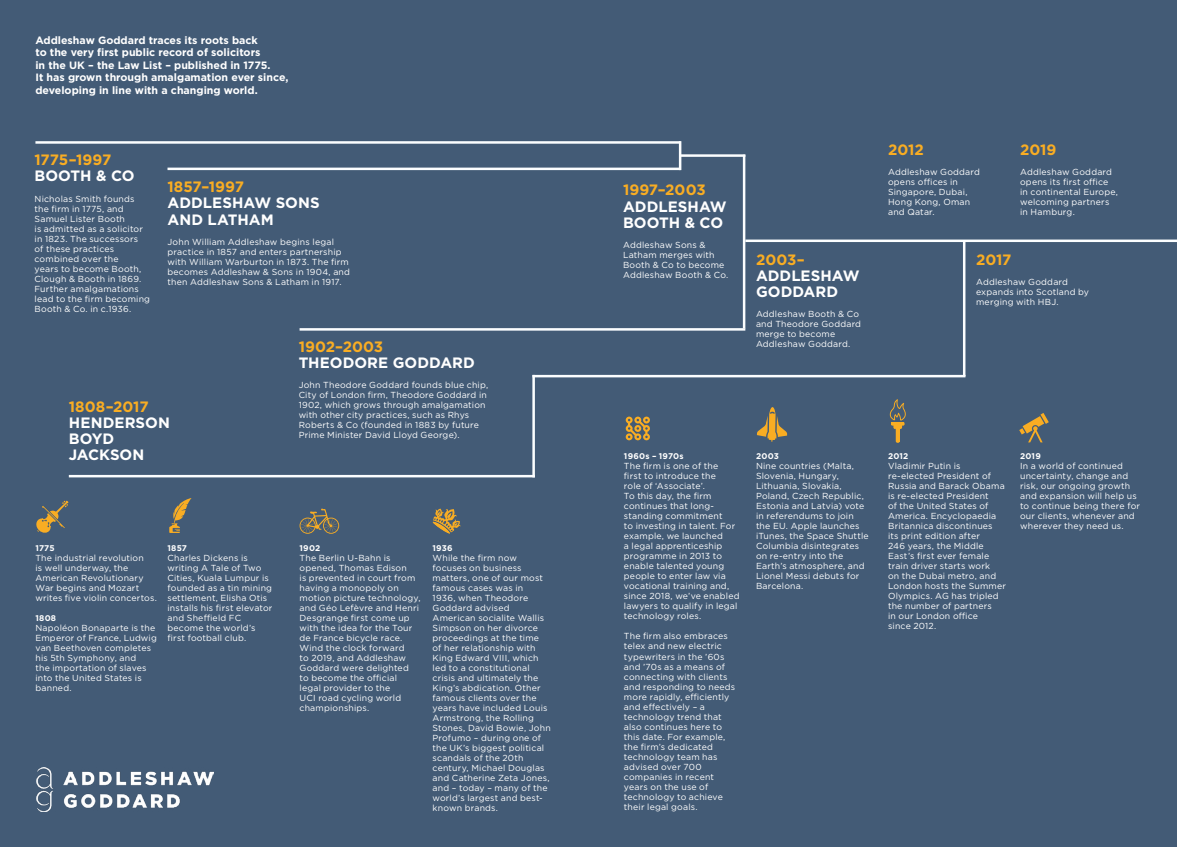
<style>
.page{position:relative;width:1177px;height:847px;background:#fff}
.page>*{position:absolute;margin:0;border:0;box-sizing:border-box;transform-origin:0 0}
.t1{font:700 15px/16.2px "Gotham";color:#fff}
.t2{font:700 15px "Gotham";color:#f9ad23}
.t3{font:700 10.62px/12.5px "Gotham";color:#fff}
.t4{font:8.75px/10px "Gotham";letter-spacing:.02em;color:#fff}
.t5{font:700 8.25px "Gotham";letter-spacing:.025em;color:#fff}
</style>
<div class="page">
<div style="left:0;top:0;width:1176px;height:847px;background:#435b76"></div>
<hr style="left:35px;top:141px;width:645px;height:3px;background:#fcfeff">
<hr style="left:679px;top:141px;width:2px;height:29px;background:#fcfeff">
<hr style="left:742px;top:155px;width:3px;height:173px;background:#fcfeff">
<hr style="left:962px;top:241px;width:3px;height:135px;background:#fcfeff">
<hr style="left:532px;top:375px;width:3px;height:102px;background:#fcfeff">
<hr style="left:167px;top:168px;width:513px;height:2px;background:#fcfeff">
<hr style="left:680px;top:154px;width:65px;height:3px;background:#fcfeff">
<hr style="left:299px;top:328px;width:446px;height:3px;background:#fcfeff">
<hr style="left:69px;top:475px;width:466px;height:2px;background:#fcfeff">
<hr style="left:532px;top:375px;width:433px;height:2px;background:#fcfeff">
<hr style="left:745px;top:240px;width:431px;height:2px;background:#fcfeff">
<svg style="left:432px;top:508px;width:28px;height:26px"></svg>
<svg style="left:299px;top:508px;width:40px;height:26px"></svg>
<svg style="left:1019px;top:413px;width:29px;height:29px"></svg>
<svg style="left:889px;top:399px;width:16px;height:44px"></svg>
<hr style="left:896px;top:428px;width:3px;height:14px;background:#f9ad23">
<svg style="left:757px;top:407px;width:30px;height:35px"></svg>
<svg style="left:169px;top:498px;width:22px;height:35px"></svg>
<svg style="left:36px;top:500px;width:33px;height:33px"></svg>
<svg style="left:625px;top:417px;width:25px;height:23px"></svg>
<img style="left:36px;top:767px;width:178px;height:45px">
<p class="t3" style="left:35px;top:34px;width:254px">Addleshaw Goddard traces its roots back<br>to the very first public record of solicitors<br>in the UK – the Law List – published in 1775.<br>It has grown through amalgamation ever since, developing in line with a changing world.</p>
<h1 class="t2" style="left:35px;top:149px;width:78px">1775–1997</h1>
<h1 class="t1" style="left:35px;top:167px;width:102px">BOOTH &amp; CO</h1>
<p class="t4" style="left:35px;top:194px;width:117px">Nicholas Smith founds the firm in 1775, and<br>Samuel Lister Booth<br>is admitted as a solicitor in 1823. The successors<br>of these practices combined over the<br>years to become Booth,<br>Clough &amp; Booth in 1869.<br>Further amalgamations lead to the firm becoming<br>Booth &amp; Co. in c.1936.</p>
<h1 class="t2" style="left:167px;top:177px;width:78px">1857–1997</h1>
<h1 class="t1" style="left:167px;top:195px;width:154px">ADDLESHAW SONS<br>AND LATHAM</h1>
<p class="t4" style="left:167px;top:236px;width:184px">John William Addleshaw begins legal practice in 1857 and enters partnership with William Warburton in 1873. The firm becomes Addleshaw &amp; Sons in 1904, and then Addleshaw Sons &amp; Latham in 1917.</p>
<h1 class="t2" style="left:69px;top:396px;width:81px">1808–2017</h1>
<h1 class="t1" style="left:69px;top:414px;width:102px">HENDERSON<br>BOYD<br>JACKSON</h1>
<h1 class="t2" style="left:299px;top:337px;width:86px">1902–2003</h1>
<h1 class="t1" style="left:299px;top:355px;width:178px">THEODORE GODDARD</h1>
<p class="t4" style="left:299px;top:380px;width:191px">John Theodore Goddard founds blue chip, City of London firm, Theodore Goddard in 1902, which grows through amalgamation with other city practices, such as Rhys Roberts &amp; Co (founded in 1883 by future Prime Minister David Lloyd George).</p>
<p class="t5" style="left:35px;top:542px;width:21px">1775</p>
<p class="t4" style="left:35px;top:553px;width:123px">The industrial revolution<br>is well underway, the<br>American Revolutionary<br>War begins and Mozart writes five violin concertos.</p>
<p class="t5" style="left:35px;top:613px;width:22px">1808</p>
<p class="t4" style="left:35px;top:623px;width:123px">Napoléon Bonaparte is the<br>Emperor of France, Ludwig van Beethoven completes his 5th Symphony, and<br>the importation of slaves into the United States is banned.</p>
<p class="t5" style="left:167px;top:543px;width:21px">1857</p>
<p class="t4" style="left:167px;top:553px;width:106px">Charles Dickens is writing A Tale of Two<br>Cities, Kuala Lumpur is founded as a tin mining settlement, Elisha Otis installs his first elevator and Sheffield FC become the world’s first football club.</p>
<p class="t5" style="left:299px;top:543px;width:22px">1902</p>
<p class="t4" style="left:299px;top:553px;width:122px">The Berlin U-Bahn is opened, Thomas Edison<br>is prevented in court from having a monopoly on motion picture technology, and Géo Lefèvre and Henri<br>Desgrange first come up with the idea for the Tour de France bicycle race.<br>Wind the clock forward<br>to 2019, and Addleshaw<br>Goddard were delighted<br>to become the official legal provider to the<br>UCI road cycling world championships.</p>
<p class="t5" style="left:432px;top:543px;width:22px">1936</p>
<p class="t4" style="left:432px;top:553px;width:120px">While the firm now focuses on business matters, one of our most famous cases was in<br>1936, when Theodore<br>Goddard advised<br>American socialite Wallis<br>Simpson on her divorce proceedings at the time<br>of her relationship with<br>King Edward VIII, which led to a constitutional crisis and ultimately the<br>King’s abdication. Other famous clients over the years have included Louis<br>Armstrong, the Rolling<br>Stones, David Bowie, John<br>Profumo – during one of the UK’s biggest political scandals of the 20th century, Michael Douglas and Catherine Zeta Jones, and – today – many of the world’s largest and best&shy;known brands.</p>
<h1 class="t2" style="left:623px;top:180px;width:84px">1997–2003</h1>
<h1 class="t1" style="left:623px;top:198px;width:105px">ADDLESHAW<br>BOOTH &amp; CO</h1>
<p class="t4" style="left:623px;top:240px;width:107px">Addleshaw Sons &amp;<br>Latham merges with<br>Booth &amp; Co to become<br>Addleshaw Booth &amp; Co.</p>
<h1 class="t2" style="left:756px;top:250px;width:50px">2003–</h1>
<h1 class="t1" style="left:756px;top:268px;width:105px">ADDLESHAW<br>GODDARD</h1>
<p class="t4" style="left:756px;top:309px;width:107px">Addleshaw Booth &amp; Co and Theodore Goddard merge to become<br>Addleshaw Goddard.</p>
<h1 class="t2" style="left:888px;top:140px;width:37px">2012</h1>
<p class="t4" style="left:888px;top:167px;width:93px">Addleshaw Goddard opens offices in<br>Singapore, Dubai,<br>Hong Kong, Oman and Qatar.</p>
<h1 class="t2" style="left:976px;top:250px;width:37px">2017</h1>
<p class="t4" style="left:976px;top:277px;width:114px">Addleshaw Goddard expands into Scotland by merging with HBJ.</p>
<h1 class="t2" style="left:1020px;top:140px;width:38px">2019</h1>
<p class="t4" style="left:1020px;top:167px;width:99px">Addleshaw Goddard opens its first office in continental Europe, welcoming partners in Hamburg.</p>
<p class="t5" style="left:624px;top:451px;width:61px">1960s – 1970s</p>
<p class="t4" style="left:624px;top:461px;width:117px">The firm is one of the<br>first to introduce the<br>role of ‘Associate’.<br>To this day, the firm continues that long&shy;standing commitment<br>to investing in talent. For example, we launched<br>a legal apprenticeship programme in 2013 to enable talented young people to enter law via vocational training and, since 2018, we’ve enabled lawyers to qualify in legal technology roles.</p>
<p class="t4" style="left:624px;top:631px;width:113px">The firm also embraces telex and new electric typewriters in the ’60s and ’70s as a means of connecting with clients and responding to needs more rapidly, efficiently and effectively – a technology trend that also continues here to this date. For example, the firm’s dedicated technology team has advised over 700 companies in recent years on the use of technology to achieve their legal goals.</p>
<p class="t5" style="left:756px;top:451px;width:24px">2003</p>
<p class="t4" style="left:756px;top:461px;width:114px">Nine countries (Malta,<br>Slovenia, Hungary,<br>Lithuania, Slovakia,<br>Poland, Czech Republic,<br>Estonia and Latvia) vote in referendums to join the EU. Apple launches iTunes, the Space Shuttle<br>Columbia disintegrates on re-entry into the<br>Earth’s atmosphere, and<br>Lionel Messi debuts for<br>Barcelona.</p>
<p class="t5" style="left:888px;top:451px;width:22px">2012</p>
<p class="t4" style="left:888px;top:461px;width:119px">Vladimir Putin is re-elected President of<br>Russia and Barack Obama is re-elected President<br>of the United States of<br>America. Encyclopaedia<br>Britannica discontinues<br>its print edition after<br>246 years, the Middle<br>East’s first ever female train driver starts work<br>on the Dubai metro, and<br>London hosts the Summer<br>Olympics. AG has tripled the number of partners<br>in our London office<br>since 2012.</p>
<p class="t5" style="left:1020px;top:451px;width:22px">2019</p>
<p class="t4" style="left:1020px;top:461px;width:121px">In a world of continued uncertainty, change and risk, our ongoing growth and expansion will help us to continue being there for our clients, whenever and wherever they need us.</p>
</div>
